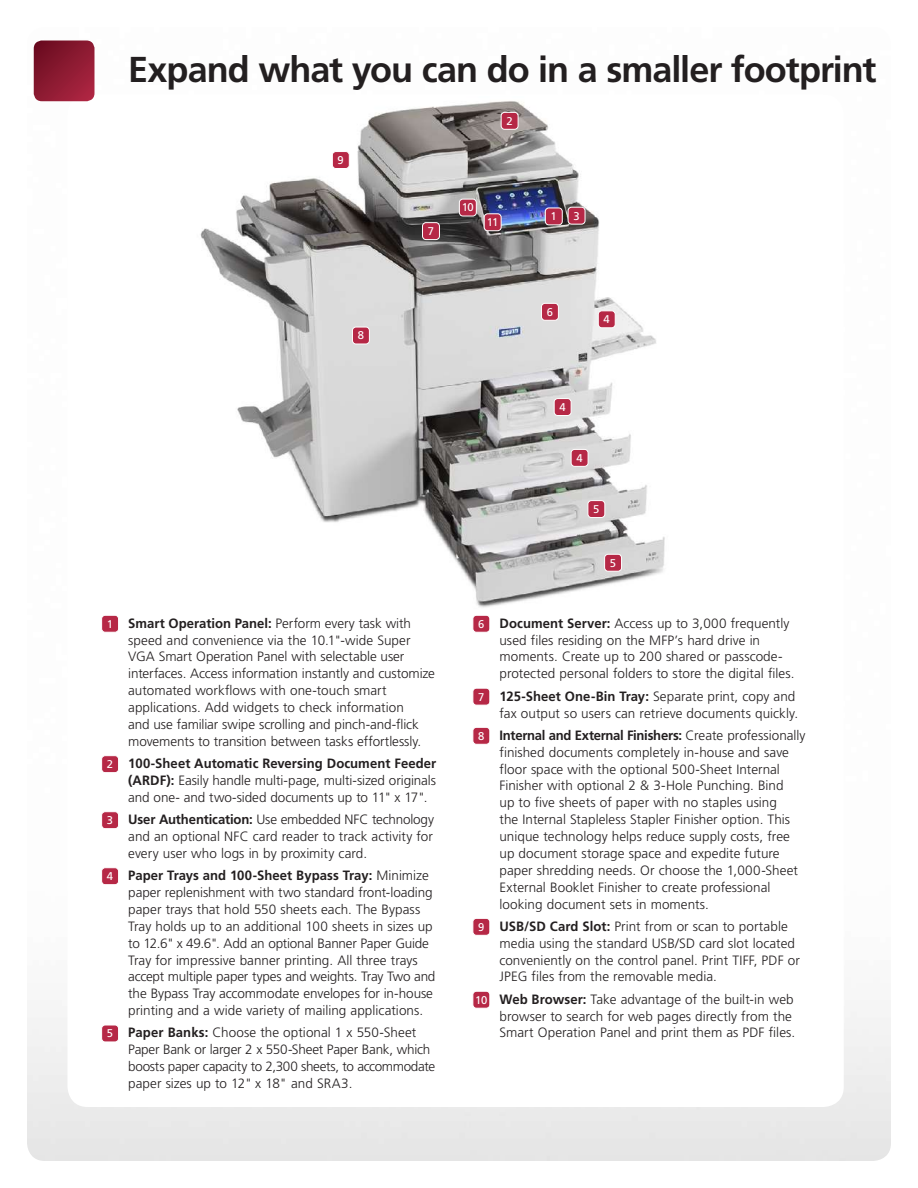
<style>
.page{position:relative;width:918px;height:1188px;background:#fff}
.page>*{position:absolute;margin:0;border:0;box-sizing:border-box;transform-origin:0 0}
.t1{font:700 36px "Frutiger LT Std";letter-spacing:-.025em;color:#231f20}
.t2{font:300 13.5px/16.8px "Frutiger LT Std";color:#231f20}
.t3{font:11.25px "Frutiger LT Std";color:#fff}
.s1{font-weight:400;font-size:11.25px;color:#fff}
.s2{font-weight:700}
</style>
<div class="page">
<svg style="left:34px;top:40px;width:60px;height:61px;background:#8d1d35"></svg>
<img style="left:200px;top:101px;width:465px;height:507px">
<div style="left:545px;top:208px;width:17px;height:17px;background:#b62846;border-radius:4px"></div>
<div style="left:545px;top:208px;width:18px;height:17px;border:1px solid #fff;border-radius:4px"></div>
<div style="left:501px;top:112px;width:17px;height:17px;background:#b62846;border-radius:4px"></div>
<div style="left:501px;top:112px;width:17px;height:18px;border:1px solid #fff;border-radius:4px"></div>
<div style="left:568px;top:207px;width:17px;height:17px;background:#b62846;border-radius:4px"></div>
<div style="left:568px;top:207px;width:17px;height:18px;border:1px solid #fff;border-radius:4px"></div>
<div style="left:571px;top:449px;width:17px;height:17px;background:#b62846;border-radius:4px"></div>
<div style="left:571px;top:449px;width:17px;height:18px;border:1px solid #fff;border-radius:4px"></div>
<div style="left:588px;top:501px;width:17px;height:17px;background:#b62846;border-radius:4px"></div>
<div style="left:588px;top:500px;width:17px;height:18px;border:1px solid #fff;border-radius:4px"></div>
<div style="left:541px;top:303px;width:17px;height:17px;background:#b62846;border-radius:4px"></div>
<div style="left:541px;top:303px;width:18px;height:18px;border:1px solid #fff;border-radius:4px"></div>
<div style="left:554px;top:399px;width:17px;height:17px;background:#b62846;border-radius:4px"></div>
<div style="left:554px;top:398px;width:17px;height:18px;border:1px solid #fff;border-radius:4px"></div>
<div style="left:352px;top:327px;width:17px;height:17px;background:#b62846;border-radius:4px"></div>
<div style="left:352px;top:327px;width:18px;height:17px;border:1px solid #fff;border-radius:4px"></div>
<div style="left:332px;top:152px;width:17px;height:17px;background:#b62846;border-radius:4px"></div>
<div style="left:332px;top:151px;width:18px;height:18px;border:1px solid #fff;border-radius:4px"></div>
<div style="left:459px;top:199px;width:17px;height:17px;background:#b62846;border-radius:4px"></div>
<div style="left:459px;top:199px;width:18px;height:17px;border:1px solid #fff;border-radius:4px"></div>
<div style="left:423px;top:223px;width:16px;height:17px;background:#b62846;border-radius:4px"></div>
<div style="left:422px;top:222px;width:18px;height:18px;border:1px solid #fff;border-radius:4px"></div>
<div style="left:484px;top:214px;width:17px;height:17px;background:#b62846;border-radius:4px"></div>
<div style="left:484px;top:213px;width:18px;height:18px;border:1px solid #fff;border-radius:4px"></div>
<div style="left:598px;top:311px;width:17px;height:17px;background:#b62846;border-radius:4px"></div>
<div style="left:598px;top:310px;width:18px;height:18px;border:1px solid #fff;border-radius:4px"></div>
<div style="left:605px;top:554px;width:17px;height:17px;background:#b62846;border-radius:4px"></div>
<div style="left:604px;top:554px;width:18px;height:18px;border:1px solid #fff;border-radius:4px"></div>
<div style="left:102px;top:615px;width:17px;height:17px;background:#b62846;border-radius:4px"></div>
<div style="left:101px;top:615px;width:18px;height:18px;border:1px solid #fff;border-radius:4px"></div>
<div style="left:102px;top:756px;width:17px;height:17px;background:#b62846;border-radius:4px"></div>
<div style="left:101px;top:755px;width:18px;height:18px;border:1px solid #fff;border-radius:4px"></div>
<div style="left:102px;top:812px;width:17px;height:17px;background:#b62846;border-radius:4px"></div>
<div style="left:101px;top:811px;width:18px;height:18px;border:1px solid #fff;border-radius:4px"></div>
<div style="left:102px;top:868px;width:17px;height:17px;background:#b62846;border-radius:4px"></div>
<div style="left:101px;top:867px;width:18px;height:18px;border:1px solid #fff;border-radius:4px"></div>
<div style="left:102px;top:1025px;width:17px;height:17px;background:#b62846;border-radius:4px"></div>
<div style="left:101px;top:1025px;width:18px;height:17px;border:1px solid #fff;border-radius:4px"></div>
<div style="left:473px;top:615px;width:17px;height:17px;background:#b62846;border-radius:4px"></div>
<div style="left:473px;top:615px;width:17px;height:18px;border:1px solid #fff;border-radius:4px"></div>
<div style="left:473px;top:688px;width:17px;height:17px;background:#b62846;border-radius:4px"></div>
<div style="left:473px;top:688px;width:17px;height:18px;border:1px solid #fff;border-radius:4px"></div>
<div style="left:473px;top:727px;width:17px;height:17px;background:#b62846;border-radius:4px"></div>
<div style="left:473px;top:727px;width:17px;height:18px;border:1px solid #fff;border-radius:4px"></div>
<div style="left:473px;top:918px;width:17px;height:17px;background:#b62846;border-radius:4px"></div>
<div style="left:473px;top:918px;width:17px;height:18px;border:1px solid #fff;border-radius:4px"></div>
<div style="left:473px;top:991px;width:17px;height:17px;background:#b62846;border-radius:4px"></div>
<div style="left:473px;top:991px;width:17px;height:18px;border:1px solid #fff;border-radius:4px"></div>
<h1 class="t1" style="left:128px;top:49px;width:750px">Expand what you can do in a smaller footprint</h1>
<p class="t3" style="left:338px;top:153px;width:8px">9</p>
<p class="t3" style="left:506px;top:114px;width:8px">2</p>
<p class="t3" style="left:428px;top:224px;width:8px">7</p>
<p class="t3" style="left:462px;top:201px;width:14px">10</p>
<p class="t3" style="left:487px;top:216px;width:13px">11</p>
<p class="t3" style="left:551px;top:210px;width:8px">1</p>
<p class="t3" style="left:573px;top:209px;width:8px">3</p>
<p class="t3" style="left:358px;top:329px;width:8px">8</p>
<p class="t2" style="left:128px;top:615px;width:308px;text-indent:-21px"><span class="s1">1</span> <span class="s2">Smart Operation Panel:</span> Perform every task with speed and convenience via the 10.1"-wide Super VGA Smart Operation Panel with selectable user interfaces. Access information instantly and customize automated workflows with one-touch smart applications. Add widgets to check information<br>and use familiar swipe scrolling and pinch-and-flick movements to transition between tasks effortlessly.</p>
<p class="t2" style="left:128px;top:755px;width:310px;text-align:justify;text-indent:-21px"><span class="s1">2</span> <span class="s2">100-Sheet Automatic Reversing Document Feeder (ARDF):</span> Easily handle multi-page, multi-sized originals and one- and two-sided documents up to 11" x 17".</p>
<p class="t2" style="left:128px;top:811px;width:307px;text-align:justify;text-indent:-21px"><span class="s1">3</span> <span class="s2">User Authentication:</span> Use embedded NFC technology and an optional NFC card reader to track activity for every user who logs in by proximity card.</p>
<p class="t2" style="left:128px;top:867px;width:309px;text-indent:-21px"><span class="s1">4</span> <span class="s2">Paper Trays and 100-Sheet Bypass Tray:</span> Minimize paper replenishment with two standard front-loading paper trays that hold 550 sheets each. The Bypass Tray holds up to an additional 100 sheets in sizes up to 12.6" x 49.6". Add an optional Banner Paper Guide Tray for impressive banner printing. All three trays accept multiple paper types and weights. Tray Two and the Bypass Tray accommodate envelopes for in-house printing and a wide variety of mailing applications.</p>
<p class="t2" style="left:128px;top:1025px;width:308px;text-indent:-21px"><span class="s1">5</span> <span class="s2">Paper Banks:</span> Choose the optional 1 x 550-Sheet Paper Bank or larger 2 x 550-Sheet Paper Bank, which boosts paper capacity to 2,300 sheets, to accommodate paper sizes up to 12" x 18" and SRA3.</p>
<p class="t3" style="left:547px;top:305px;width:8px">6</p>
<p class="t3" style="left:604px;top:313px;width:8px">4</p>
<p class="t3" style="left:559px;top:400px;width:8px">4</p>
<p class="t3" style="left:576px;top:451px;width:8px">4</p>
<p class="t3" style="left:593px;top:502px;width:8px">5</p>
<p class="t3" style="left:610px;top:556px;width:8px">5</p>
<p class="t2" style="left:500px;top:615px;width:297px;text-indent:-21px"><span class="s1">6</span> <span class="s2">Document Server:</span> Access up to 3,000 frequently used files residing on the MFP’s hard drive in moments. Create up to 200 shared or passcode&shy;protected personal folders to store the digital files.</p>
<p class="t2" style="left:478px;top:688px;width:322px;text-align:right"><span class="s1">7</span> <span class="s2">125-Sheet One-Bin Tray:</span> Separate print, copy and fax output so users can retrieve documents quickly.</p>
<p class="t2" style="left:500px;top:727px;width:308px;text-indent:-21px"><span class="s1">8</span> <span class="s2">Internal and External Finishers:</span> Create professionally finished documents completely in-house and save floor space with the optional 500-Sheet Internal Finisher with optional 2 &amp; 3-Hole Punching. Bind<br>up to five sheets of paper with no staples using<br>the Internal Stapleless Stapler Finisher option. This unique technology helps reduce supply costs, free up document storage space and expedite future paper shredding needs. Or choose the 1,000-Sheet External Booklet Finisher to create professional looking document sets in moments.</p>
<p class="t2" style="left:500px;top:918px;width:302px;text-indent:-21px"><span class="s1">9</span> <span class="s2">USB/SD Card Slot:</span> Print from or scan to portable media using the standard USB/SD card slot located conveniently on the control panel. Print TIFF, PDF or JPEG files from the removable media.</p>
<p class="t2" style="left:500px;top:991px;width:297px;text-indent:-24px"><span class="s1">10</span> <span class="s2">Web Browser:</span> Take advantage of the built-in web browser to search for web pages directly from the<br>Smart Operation Panel and print them as PDF files.</p>
</div>
